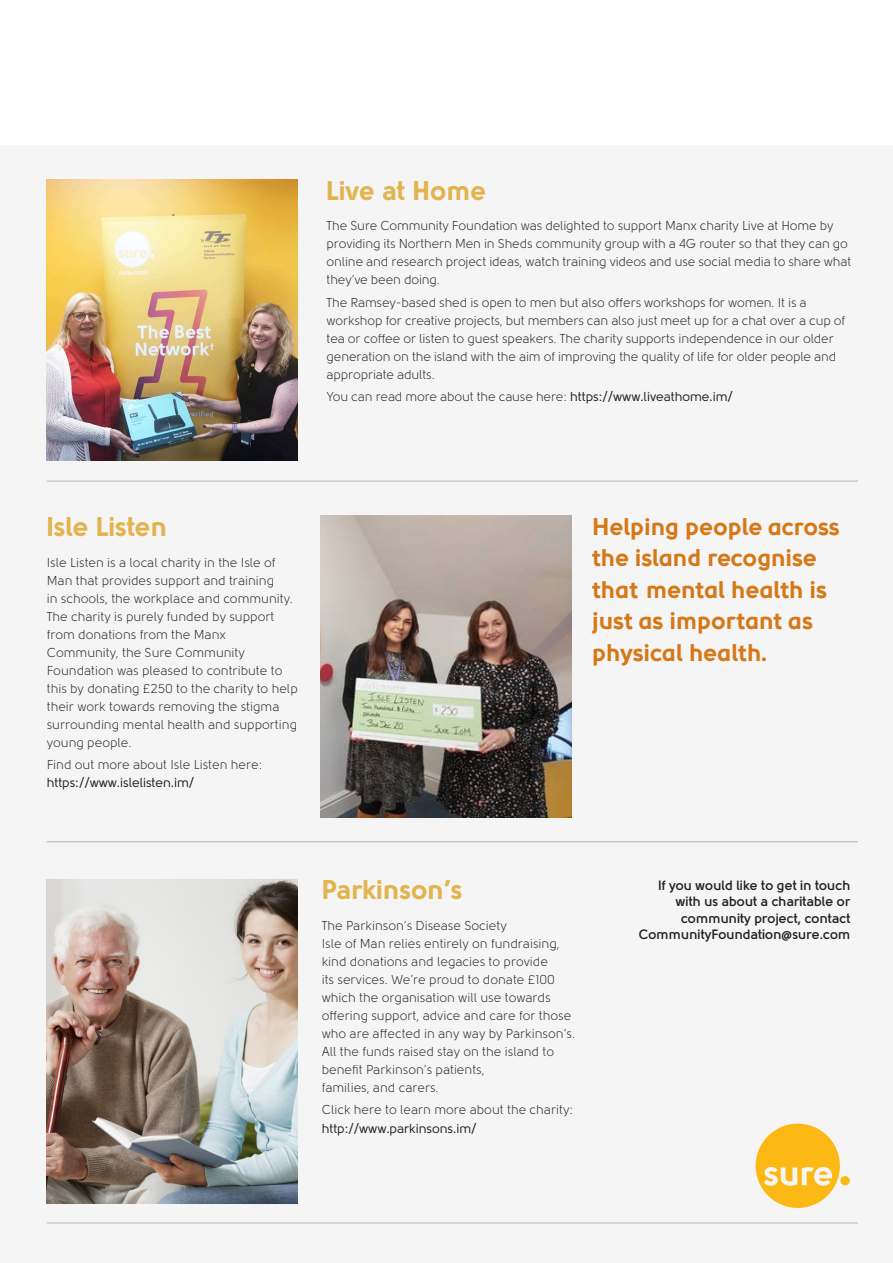
<style>
.page{position:relative;width:893px;height:1263px;background:#fff}
.page>*{position:absolute;margin:0;border:0;box-sizing:border-box;transform-origin:0 0}
.t1{font:900 27px "Solomon";color:#e3b34d}
.t2{font:900 24px/31.5px "Sure Solomon";color:#d57918}
.t3{font:700 13.5px/16.5px "Solomon";color:#231f20;text-align:right}
.t4{font:12.9px/18px "Solomon";color:#231f20}
.s1{font-style:inherit}
</style>
<div class="page">
<div style="left:0;top:146px;width:893px;height:1117px;background:#f5f5f6"></div>
<hr style="left:47px;top:481px;width:811px;height:1px;background:#b4b5b8">
<hr style="left:47px;top:841px;width:811px;height:1px;background:#b4b5b8">
<hr style="left:47px;top:1222px;width:811px;height:1px;background:#b4b5b8">
<svg style="left:756px;top:1124px;width:94px;height:84px"></svg>
<img style="left:320px;top:516px;width:251px;height:302px">
<img style="left:46px;top:179px;width:251px;height:282px">
<img style="left:47px;top:879px;width:250px;height:324px">
<p class="t1" style="left:327px;top:174px;width:162px">Live at Home</p>
<p class="t4" style="left:327px;top:217px;width:526px">The Sure Community Foundation was delighted to support Manx charity Live at Home by providing its Northern Men in Sheds community group with a 4G router so that they can go online and research project ideas, watch training videos and use social media to share what they’ve been doing.</p>
<p class="t4" style="left:327px;top:293px;width:520px">The Ramsey-based shed is open to men but also offers workshops for women. It is a workshop for creative projects, but members can also just meet up for a chat over a cup of tea or coffee or listen to guest speakers. The charity supports independence in our older generation on the island with the aim of improving the quality of life for older people and appropriate adults.</p>
<p class="t4" style="left:327px;top:387px;width:408px">You can read more about the cause here: <span class="s1">https://www.liveathome.im/</span></p>
<p class="t1" style="left:47px;top:510px;width:122px">Isle Listen</p>
<p class="t4" style="left:47px;top:553px;width:253px">Isle Listen is a local charity in the Isle of Man that provides support and training<br>in schools, the workplace and community.<br>The charity is purely funded by support from donations from the Manx Community, the Sure Community Foundation was pleased to contribute to this by donating £250 to the charity to help their work towards removing the stigma surrounding mental health and supporting young people.</p>
<p class="t4" style="left:47px;top:755px;width:217px">Find out more about Isle Listen here: <span class="s1">https://www.islelisten.im/</span></p>
<p class="t2" style="left:592px;top:510px;width:249px">Helping people across the island recognise that mental health is just as important as physical health.</p>
<p class="t1" style="left:322px;top:874px;width:142px">Parkinson’s</p>
<p class="t4" style="left:322px;top:917px;width:255px">The Parkinson’s Disease Society<br>Isle of Man relies entirely on fundraising, kind donations and legacies to provide<br>its services. We’re proud to donate £100 which the organisation will use towards offering support, advice and care for those who are affected in any way by Parkinson’s.<br>All the funds raised stay on the island to benefit Parkinson’s patients,<br>families, and carers.</p>
<p class="t4" style="left:322px;top:1101px;width:253px">Click here to learn more about the charity: <span class="s1">http://www.parkinsons.im/</span></p>
<p class="t3" style="left:639px;top:877px;width:213px">If you would like to get in touch with us about a charitable or community project, contact<br>CommunityFoundation@sure.com</p>
</div>
